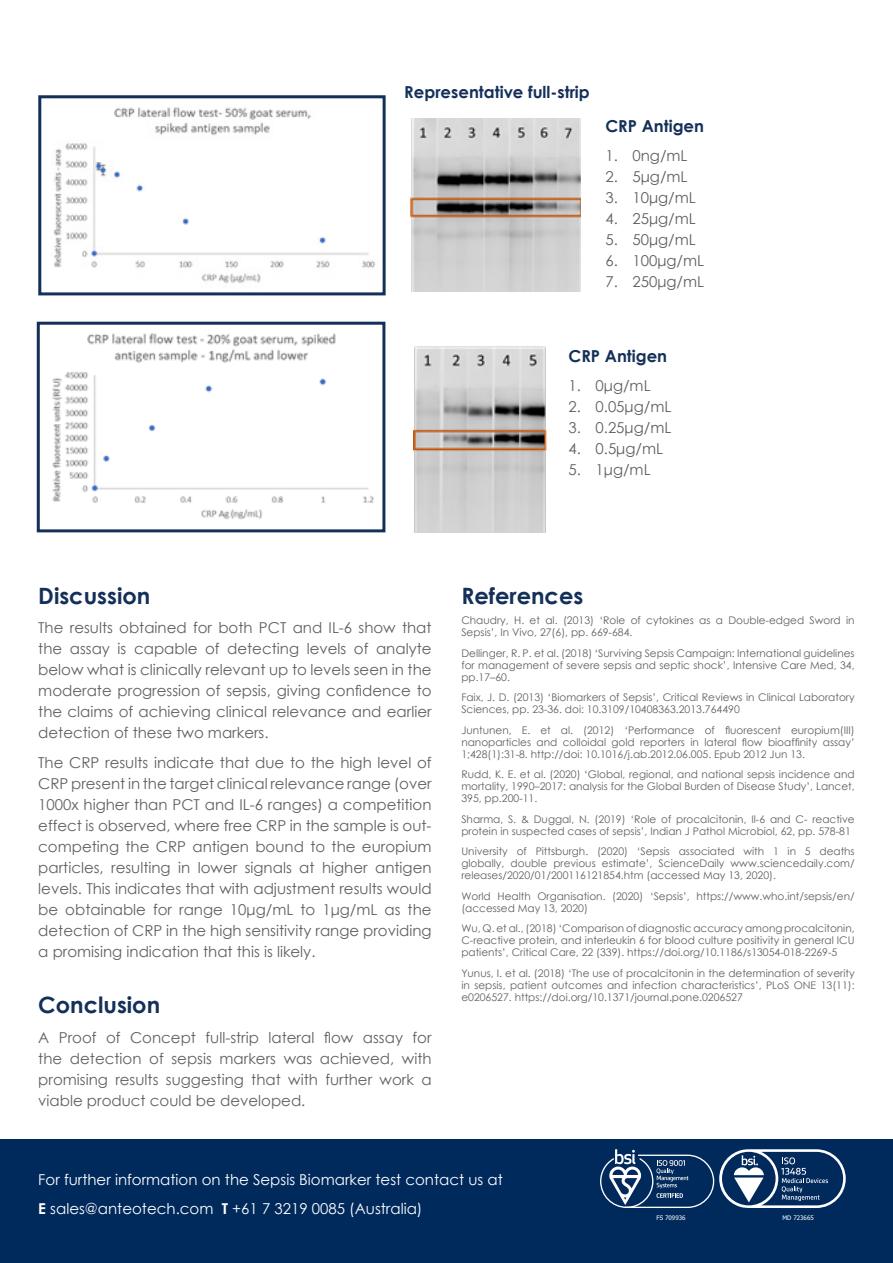
<style>
.page{position:relative;width:893px;height:1263px;background:#fff}
.page>*{position:absolute;margin:0;border:0;box-sizing:border-box;transform-origin:0 0}
.t1{font:700 22.5px "Century Gothic";color:#143058}
.t2{font:700 16.5px "Century Gothic";color:#143058}
.t3{font:15px/21px "Century Gothic";color:#5f6062;text-align:justify}
.t4{font:15px "Century Gothic";color:#fff}
.t5{font:10.5px/12px "Century Gothic";color:#5f6062;text-align:justify}
.t6{font:6.15px "Tahoma";color:#fff}
.s1{font-weight:700}
</style>
<div class="page">
<div style="left:0;top:1139px;width:893px;height:124px;background:#00295c"></div>
<img style="left:53px;top:107px;width:322px;height:176px">
<div style="left:38px;top:95px;width:348px;height:200px;border:3px solid #143058"></div>
<img style="left:52px;top:333px;width:322px;height:187px">
<div style="left:37px;top:322px;width:348px;height:210px;border:3px solid #143058"></div>
<img style="left:411px;top:118px;width:170px;height:174px">
<img style="left:413px;top:346px;width:133px;height:186px">
<svg style="left:600px;top:1149px;width:246px;height:59px"></svg>
<p class="t2" style="left:404px;top:79px;width:187px">Representative full-strip</p>
<p class="t2" style="left:605px;top:113px;width:100px">CRP Antigen</p>
<p class="t3" style="left:605px;top:145px;width:84px">1. 0ng/mL</p>
<p class="t3" style="left:605px;top:166px;width:84px">2. 5μg/mL</p>
<p class="t3" style="left:605px;top:187px;width:92px">3. 10μg/mL</p>
<p class="t3" style="left:605px;top:208px;width:92px">4. 25μg/mL</p>
<p class="t3" style="left:605px;top:229px;width:92px">5. 50μg/mL</p>
<p class="t3" style="left:605px;top:250px;width:100px">6. 100μg/mL</p>
<p class="t3" style="left:605px;top:271px;width:100px">7. 250μg/mL</p>
<p class="t2" style="left:568px;top:343px;width:100px">CRP Antigen</p>
<p class="t3" style="left:568px;top:375px;width:84px">1. 0μg/mL</p>
<p class="t3" style="left:568px;top:396px;width:104px">2. 0.05μg/mL</p>
<p class="t3" style="left:568px;top:417px;width:104px">3. 0.25μg/mL</p>
<p class="t3" style="left:568px;top:438px;width:96px">4. 0.5μg/mL</p>
<p class="t3" style="left:568px;top:459px;width:84px">5. 1μg/mL</p>
<p class="t1" style="left:38px;top:578px;width:114px">Discussion</p>
<p class="t3" style="left:38px;top:617px;width:395px">The results obtained for both PCT and IL-6 show that the assay is capable of detecting levels of analyte below what is clinically relevant up to levels seen in the moderate progression of sepsis, giving confidence to the claims of achieving clinical relevance and earlier detection of these two markers.</p>
<p class="t3" style="left:38px;top:751px;width:395px">The CRP results indicate that due to the high level of CRP present in the target clinical relevance range (over 1000x higher than PCT and IL-6 ranges) a competition effect is observed, where free CRP in the sample is out&shy;competing the CRP antigen bound to the europium particles, resulting in lower signals at higher antigen levels. This indicates that with adjustment results would be obtainable for range 10μg/mL to 1μg/mL as the detection of CRP in the high sensitivity range providing a promising indication that this is likely.</p>
<p class="t1" style="left:38px;top:988px;width:123px">Conclusion</p>
<p class="t3" style="left:38px;top:1026px;width:395px">A Proof of Concept full-strip lateral flow assay for the detection of sepsis markers was achieved, with promising results suggesting that with further work a viable product could be developed.</p>
<p class="t1" style="left:461px;top:578px;width:123px">References</p>
<p class="t5" style="left:461px;top:614px;width:395px">Chaudry, H. et al. (2013) ‘Role of cytokines as a Double-edged Sword in<br>Sepsis’, In Vivo, 27(6), pp. 669-684.</p>
<p class="t5" style="left:461px;top:647px;width:395px">Dellinger, R. P. et al. (2018) ‘Surviving Sepsis Campaign: International guidelines for management of severe sepsis and septic shock’, Intensive Care Med, 34, pp.17–60.</p>
<p class="t5" style="left:461px;top:691px;width:395px">Faix, J. D. (2013) ‘Biomarkers of Sepsis’, Critical Reviews in Clinical Laboratory<br>Sciences, pp. 23-36. doi: 10.3109/10408363.2013.764490</p>
<p class="t5" style="left:461px;top:724px;width:395px">Juntunen, E. et al. (2012) ‘Performance of fluorescent europium(III) nanoparticles and colloidal gold reporters in lateral flow bioaffinity assay’ 1;428(1):31-8. http://doi: 10.1016/j.ab.2012.06.005. Epub 2012 Jun 13.</p>
<p class="t5" style="left:461px;top:768px;width:395px">Rudd, K. E. et al. (2020) ‘Global, regional, and national sepsis incidence and mortality, 1990–2017: analysis for the Global Burden of Disease Study’, Lancet, 395, pp.200-11.</p>
<p class="t5" style="left:461px;top:813px;width:395px">Sharma, S. &amp; Duggal, N. (2019) ‘Role of procalcitonin, Il-6 and C- reactive protein in suspected cases of sepsis’, Indian J Pathol Microbiol, 62, pp. 578-81</p>
<p class="t5" style="left:461px;top:845px;width:395px">University of Pittsburgh. (2020) ‘Sepsis associated with 1 in 5 deaths globally, double previous estimate’, ScienceDaily www.sciencedaily.com/ releases/2020/01/200116121854.htm (accessed May 13, 2020).</p>
<p class="t5" style="left:461px;top:890px;width:395px">World Health Organisation. (2020) ‘Sepsis’, https://www.who.int/sepsis/en/ (accessed May 13, 2020)</p>
<p class="t5" style="left:461px;top:922px;width:395px">Wu, Q. et al., (2018) ‘Comparison of diagnostic accuracy among procalcitonin, C-reactive protein, and interleukin 6 for blood culture positivity in general ICU patients’, Critical Care, 22 (339). https://doi.org/10.1186/s13054-018-2269-5</p>
<p class="t5" style="left:461px;top:967px;width:395px">Yunus, I. et al. (2018) ‘The use of procalcitonin in the determination of severity in sepsis, patient outcomes and infection characteristics’, PLoS ONE 13(11): e0206527. https://doi.org/10.1371/journal.pone.0206527</p>
<p class="t4" style="left:38px;top:1169px;width:466px">For further information on the Sepsis Biomarker test contact us at</p>
<p class="t4" style="left:38px;top:1198px;width:386px"><span class="s1">E</span> sales@anteotech.com <span class="s1">T</span> +61 7 3219 0085 (Australia)</p>
<p class="t6" style="left:656px;top:1213px;width:31px">FS 709936</p>
<p class="t6" style="left:782px;top:1213px;width:33px">MD 723665</p>
</div>
